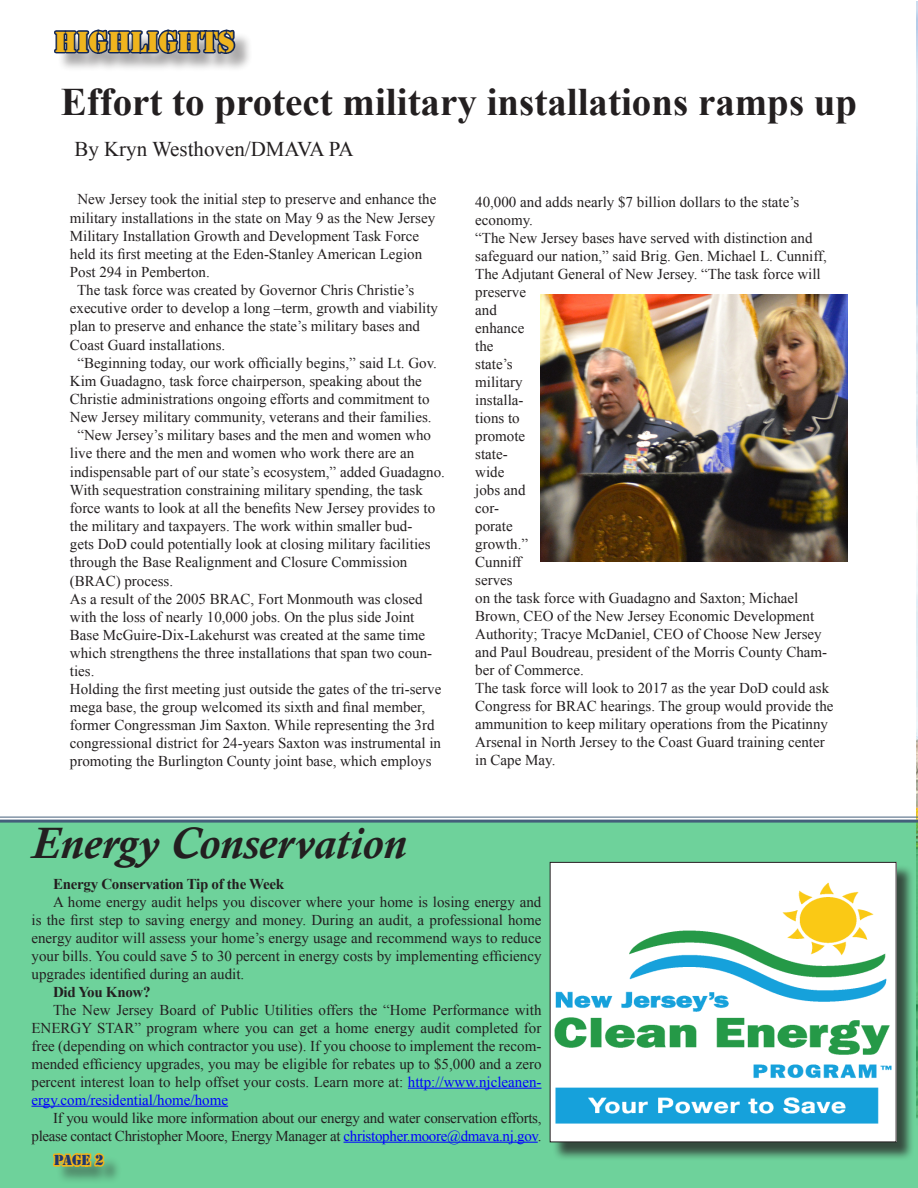
<style>
.page{position:relative;width:918px;height:1188px;background:#fff}
.page>*{position:absolute;margin:0;border:0;box-sizing:border-box;transform-origin:0 0}
.t1{font:italic 700 45px "Calisto";color:#231f20}
.t2{font:700 39px "Times New Roman";color:#231f20}
.t3{font:27px "Stencil Std";color:#efb41e}
.t4{font:21px "Times New Roman";color:#231f20}
.t5{font:15px/18px "Times New Roman";color:#231f20}
.t6{font:15px/18px "Times New Roman";letter-spacing:-.02em;color:#231f20;text-align:right}
.t7{font:700 15px "Times New Roman";letter-spacing:-.02em;color:#231f20}
.t8{font:13.5px "Stencil Std";color:#1f3970}
.s1{color:#00f}
</style>
<div class="page">
<img style="left:916px;top:2px;width:2px;height:818px">
<div style="left:0;top:823px;width:918px;height:365px;background:#6ed29b"></div>
<div style="left:57px;top:33px;width:196px;height:39px;background:#231f20;opacity:.4"></div>
<svg style="left:54px;top:29px;width:183px;height:26px;background:#606c88"></svg>
<div style="left:56px;top:1156px;width:67px;height:29px;background:#231f20;opacity:.4"></div>
<svg style="left:53px;top:1153px;width:53px;height:32px"></svg>
<hr style="left:0;top:817px;width:918px;height:1px;background:#445f7b">
<hr style="left:0;top:820px;width:918px;height:3px;background:#445f7b">
<hr style="left:408px;top:1088px;width:134px;height:1px;background:#00f">
<hr style="left:32px;top:1106px;width:196px;height:1px;background:#00f">
<hr style="left:344px;top:1142px;width:194px;height:1px;background:#00f">
<div style="left:552px;top:864px;width:363px;height:297px;background:#231f20;opacity:.75"></div>
<img style="left:552px;top:864px;width:342px;height:276px">
<img style="left:541px;top:295px;width:307px;height:266px">
<p class="t3" style="left:54px;top:24px;width:182px">HIGHLIGHTS</p>
<p class="t2" style="left:61px;top:75px;width:798px">Effort to protect military installations ramps up</p>
<p class="t4" style="left:74px;top:135px;width:281px">By Kryn Westhoven/DMAVA PA</p>
<p class="t5" style="left:70px;top:190px;width:368px;text-indent:8px">New Jersey took the initial step to preserve and enhance the military installations in the state on May 9 as the New Jersey Military Installation Growth and Development Task Force held its first meeting at the Eden-Stanley American Legion Post 294 in Pemberton.</p>
<p class="t5" style="left:70px;top:281px;width:370px;text-indent:7px">The task force was created by Governor Chris Christie’s executive order to develop a long –term, growth and viability plan to preserve and enhance the state’s military bases and Coast Guard installations.</p>
<p class="t5" style="left:70px;top:353px;width:369px;text-indent:8px">“Beginning today, our work officially begins,” said Lt. Gov.<br>Kim Guadagno, task force chairperson, speaking about the Christie administrations ongoing efforts and commitment to New Jersey military community, veterans and their families.</p>
<p class="t5" style="left:70px;top:426px;width:377px;text-indent:8px">“New Jersey’s military bases and the men and women who live there and the men and women who work there are an indispensable part of our state’s ecosystem,” added Guadagno.</p>
<p class="t5" style="left:70px;top:480px;width:367px">With sequestration constraining military spending, the task force wants to look at all the benefits New Jersey provides to the military and taxpayers. The work within smaller bud&shy;gets DoD could potentially look at closing military facilities through the Base Realignment and Closure Commission (BRAC) process.</p>
<p class="t5" style="left:70px;top:589px;width:364px">As a result of the 2005 BRAC, Fort Monmouth was closed with the loss of nearly 10,000 jobs. On the plus side Joint Base McGuire-Dix-Lakehurst was created at the same time which strengthens the three installations that span two coun&shy;ties.</p>
<p class="t5" style="left:70px;top:679px;width:373px">Holding the first meeting just outside the gates of the tri-serve mega base, the group welcomed its sixth and final member, former Congressman Jim Saxton. While representing the 3rd congressional district for 24-years Saxton was instrumental in promoting the Burlington County joint base, which employs</p>
<p class="t1" style="left:32px;top:817px;width:377px">Energy Conservation</p>
<p class="t5" style="left:475px;top:193px;width:326px">40,000 and adds nearly $7 billion dollars to the state’s economy.</p>
<p class="t5" style="left:475px;top:229px;width:353px">“The New Jersey bases have served with distinction and safeguard our nation,” said Brig. Gen. Michael L. Cunniff,<br>The Adjutant General of New Jersey. “The task force will preserve<br>and<br>enhance<br>the<br>state’s<br>military<br>installa-<br>tions to<br>promote<br>state-<br>wide<br>jobs and<br>cor-<br>porate<br>growth.”</p>
<p class="t5" style="left:475px;top:553px;width:354px">Cunniff<br>serves<br>on the task force with Guadagno and Saxton; Michael Brown, CEO of the New Jersey Economic Development Authority; Tracye McDaniel, CEO of Choose New Jersey and Paul Boudreau, president of the Morris County Cham&shy;ber of Commerce.</p>
<p class="t5" style="left:475px;top:679px;width:360px">The task force will look to 2017 as the year DoD could ask Congress for BRAC hearings. The group would provide the ammunition to keep military operations from the Picatinny Arsenal in North Jersey to the Coast Guard training center in Cape May.</p>
<p class="t7" style="left:53px;top:873px;width:233px">Energy Conservation Tip of the Week</p>
<p class="t5" style="left:32px;top:892px;width:512px;text-align:justify;text-indent:22px">A home energy audit helps you discover where your home is losing energy and is the first step to saving energy and money. During an audit, a professional home energy auditor will assess your home’s energy usage and recommend ways to reduce your bills. You could save 5 to 30 percent in energy costs by implementing efficiency upgrades identified during an audit.</p>
<p class="t7" style="left:53px;top:981px;width:99px">Did You Know?</p>
<p class="t5" style="left:32px;top:1000px;width:512px;text-align:justify;text-indent:22px">The New Jersey Board of Public Utilities offers the “Home Performance with ENERGY STAR” program where you can get a home energy audit completed for free (depending on which contractor you use). If you choose to implement the recom&shy;mended efficiency upgrades, you may be eligible for rebates up to $5,000 and a zero percent interest loan to help offset your costs. Learn more at: <span class="s1">http://www.njcleanen&shy;ergy.com/residential/home/home</span></p>
<p class="t6" style="left:32px;top:1108px;width:512px">If you would like more information about our energy and water conservation efforts, please contact Christopher Moore, Energy Manager at <span class="s1">christopher.moore@dmava.nj.gov</span>.</p>
<p class="t8" style="left:54px;top:1151px;width:51px">Page 2</p>
</div>
